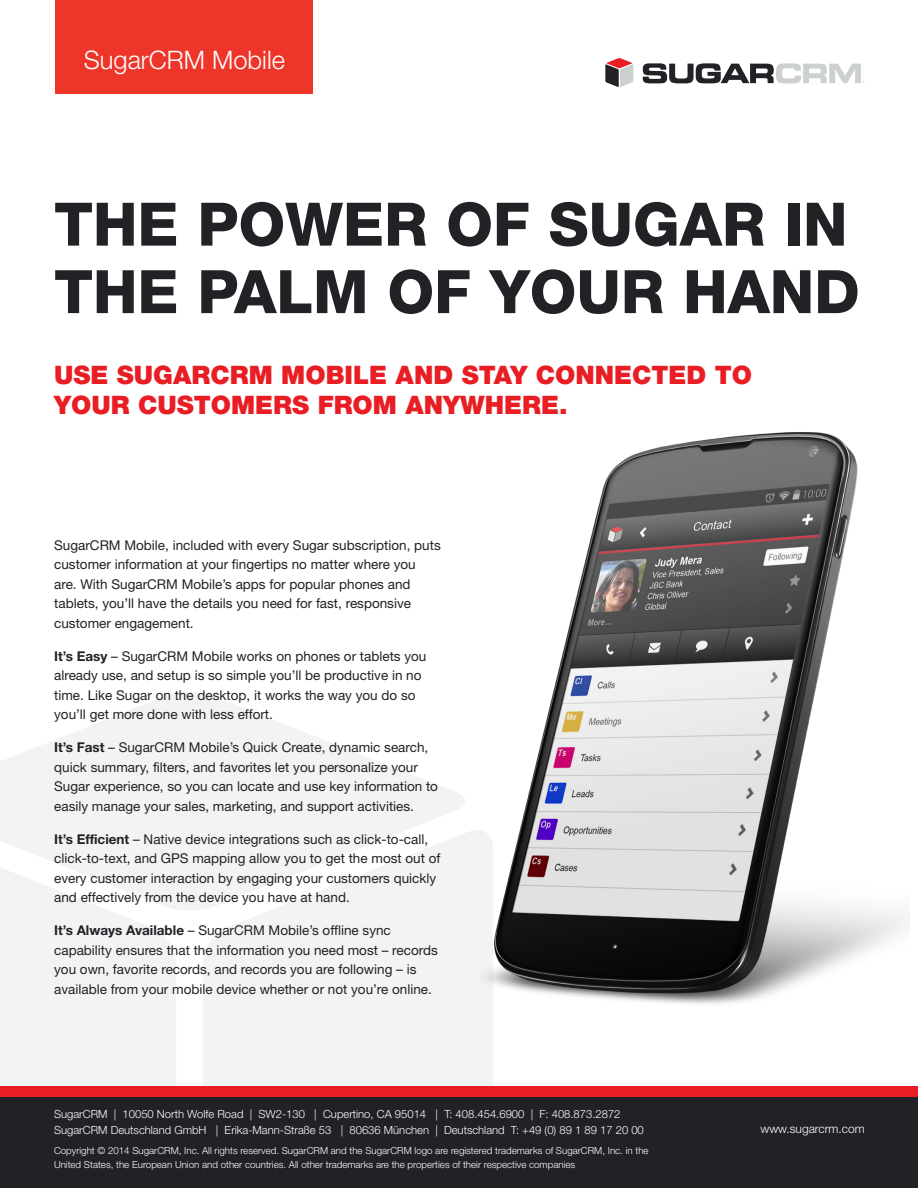
<style>
.page{position:relative;width:918px;height:1188px;background:#fff}
.page>*{position:absolute;margin:0;border:0;box-sizing:border-box;transform-origin:0 0}
.Headline{font:800 60px/67.5px "Helvetica Neue LT Std";color:#212126}
.Heading{font:900 25.5px/30px "Helvetica Neue LT Std";color:#e81e24}
.t1{font:300 25.5px "Helvetica Neue LT Std";color:#fff}
.Body_Text_bullets{font:13.5px/19.5px "Helvetica Neue LT Std";color:#212126}
.t2{font:300 12px "Helvetica Neue LT Std";color:#fff}
.t3{font:300 11.25px/16.5px "Helvetica Neue LT Std";color:#fff}
.t4{font:300 9.75px/13.5px "Helvetica Neue LT Std";color:#fff}
.s1{font-weight:700}
</style>
<div class="page">
<svg style="left:0;top:692px;width:449px;height:218px;fill:#f2f3f3"></svg>
<svg style="left:0;top:830px;width:176px;height:256px;fill:#f2f3f3"></svg>
<svg style="left:203px;top:830px;width:290px;height:256px;fill:#f2f3f3"></svg>
<svg style="left:605px;top:58px;width:28px;height:29px"></svg>
<svg style="left:643px;top:63px;width:222px;height:20px"></svg>
<div style="left:0;top:1087px;width:918px;height:101px;background:#212126"></div>
<div style="left:0;top:1086px;width:918px;height:11px;background:#e81e24"></div>
<div style="left:55px;top:0;width:258px;height:93px;background:#ee3529"></div>
<img style="left:449px;top:432px;width:460px;height:580px">
<h2 class="t1" style="left:84px;top:44px;width:203px">SugarCRM Mobile</h2>
<p class="Headline" style="left:54px;top:190px;width:807px">THE POWER OF SUGAR IN<br>THE PALM OF YOUR HAND</p>
<p class="Heading" style="left:54px;top:359px;width:700px">USE SUGARCRM MOBILE AND STAY CONNECTED TO<br>YOUR CUSTOMERS FROM ANYWHERE.</p>
<p class="Body_Text_bullets" style="left:54px;top:535px;width:388px">SugarCRM Mobile, included with every Sugar subscription, puts customer information at your fingertips no matter where you are. With SugarCRM Mobile’s apps for popular phones and tablets, you’ll have the details you need for fast, responsive customer engagement.</p>
<p class="Body_Text_bullets" style="left:54px;top:646px;width:374px"><span class="s1">It’s Easy</span> – SugarCRM Mobile works on phones or tablets you already use, and setup is so simple you’ll be productive in no time. Like Sugar on the desktop, it works the way you do so you’ll get more done with less effort.</p>
<p class="Body_Text_bullets" style="left:54px;top:737px;width:385px"><span class="s1">It’s Fast</span> – SugarCRM Mobile’s Quick Create, dynamic search, quick summary, filters, and favorites let you personalize your Sugar experience, so you can locate and use key information to easily manage your sales, marketing, and support activities.</p>
<p class="Body_Text_bullets" style="left:54px;top:829px;width:388px"><span class="s1">It’s Efficient</span> – Native device integrations such as click-to-call, click-to-text, and GPS mapping allow you to get the most out of every customer interaction by engaging your customers quickly and effectively from the device you have at hand.</p>
<p class="Body_Text_bullets" style="left:54px;top:920px;width:385px"><span class="s1">It’s Always Available</span> – SugarCRM Mobile’s offline sync capability ensures that the information you need most – records you own, favorite records, and records you are following – is available from your mobile device whether or not you’re online.</p>
<p class="t3" style="left:54px;top:1105px;width:591px">SugarCRM | 10050 North Wolfe Road | SW2-130 | Cupertino, CA 95014 | T: 408.454.6900 | F: 408.873.2872<br>SugarCRM Deutschland GmbH | Erika-Mann-Straße 53 | 80636 München | Deutschland T: +49 (0) 89 1 89 17 20 00</p>
<p class="t4" style="left:54px;top:1144px;width:596px">Copyright © 2014 SugarCRM, Inc. All rights reserved. SugarCRM and the SugarCRM logo are registered trademarks of SugarCRM, Inc. in the<br>United States, the European Union and other countries. All other trademarks are the properties of their respective companies</p>
<p class="t2" style="left:760px;top:1122px;width:106px">www.sugarcrm.com</p>
</div>
